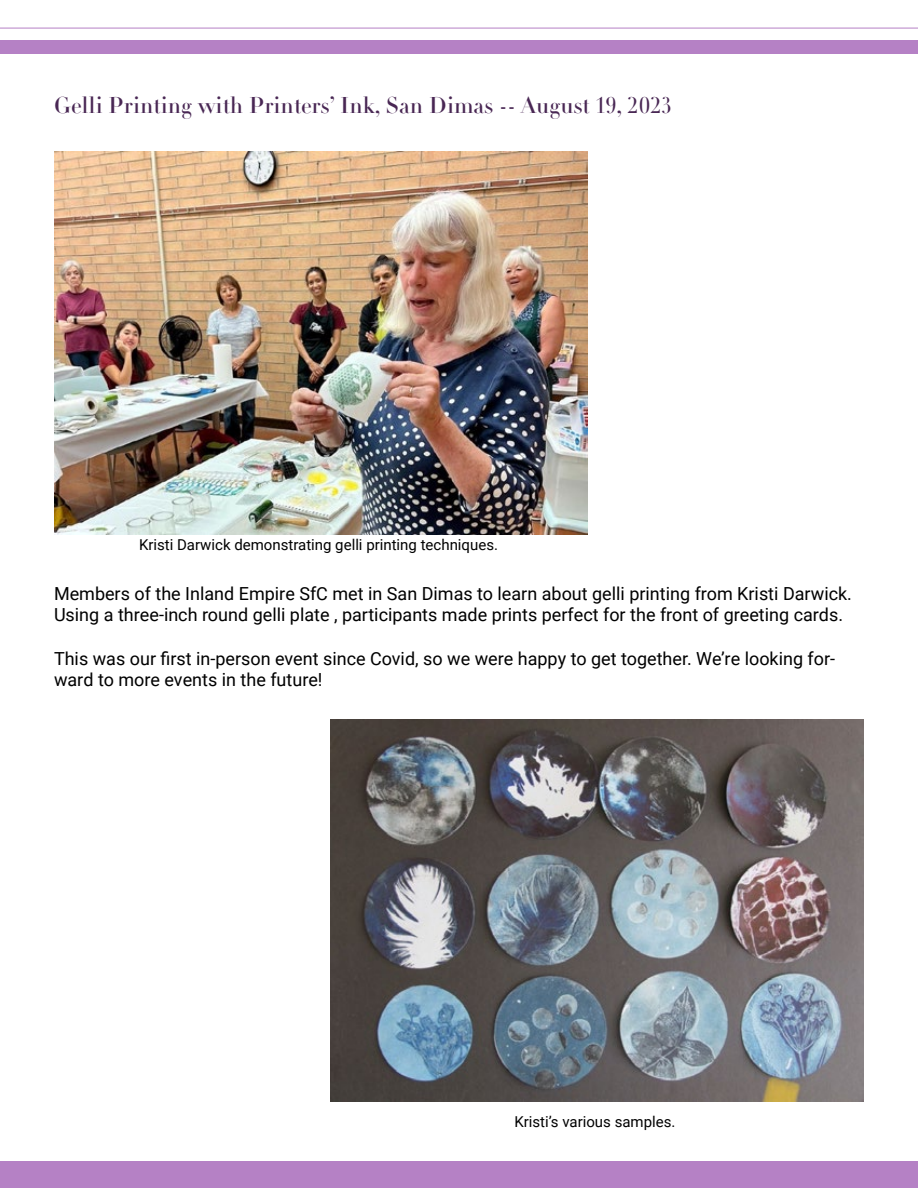
<style>
.page{position:relative;width:918px;height:1188px;background:#fff}
.page>*{position:absolute;margin:0;border:0;box-sizing:border-box;transform-origin:0 0}
.t1{font:22.5px "Didot LT Pro Headline";color:#492754}
.t2{font:18px/21.6px "Roboto";color:#000}
.t3{font:15px "Roboto";color:#000}
</style>
<div class="page">
<div style="left:0;top:40px;width:918px;height:14px;background:#b581c5"></div>
<hr style="left:0;top:28px;width:918px;height:1px;background:#b581c5">
<div style="left:0;top:1161px;width:918px;height:27px;background:#b581c5"></div>
<img style="left:54px;top:151px;width:534px;height:383px">
<img style="left:330px;top:719px;width:534px;height:383px">
<p class="t1" style="left:54px;top:92px;width:619px">Gelli Printing with Printers’ Ink, San Dimas -- August 19, 2023</p>
<p class="t3" style="left:139px;top:534px;width:361px">Kristi Darwick demonstrating gelli printing techniques.</p>
<p class="t2" style="left:54px;top:582px;width:799px">Members of the Inland Empire SfC met in San Dimas to learn about gelli printing from Kristi Darwick.<br>Using a three-inch round gelli plate , participants made prints perfect for the front of greeting cards.</p>
<p class="t2" style="left:54px;top:647px;width:783px">This was our first in-person event since Covid, so we were happy to get together. We’re looking for&shy;ward to more events in the future!</p>
<p class="t3" style="left:514px;top:1111px;width:163px">Kristi’s various samples.</p>
</div>
